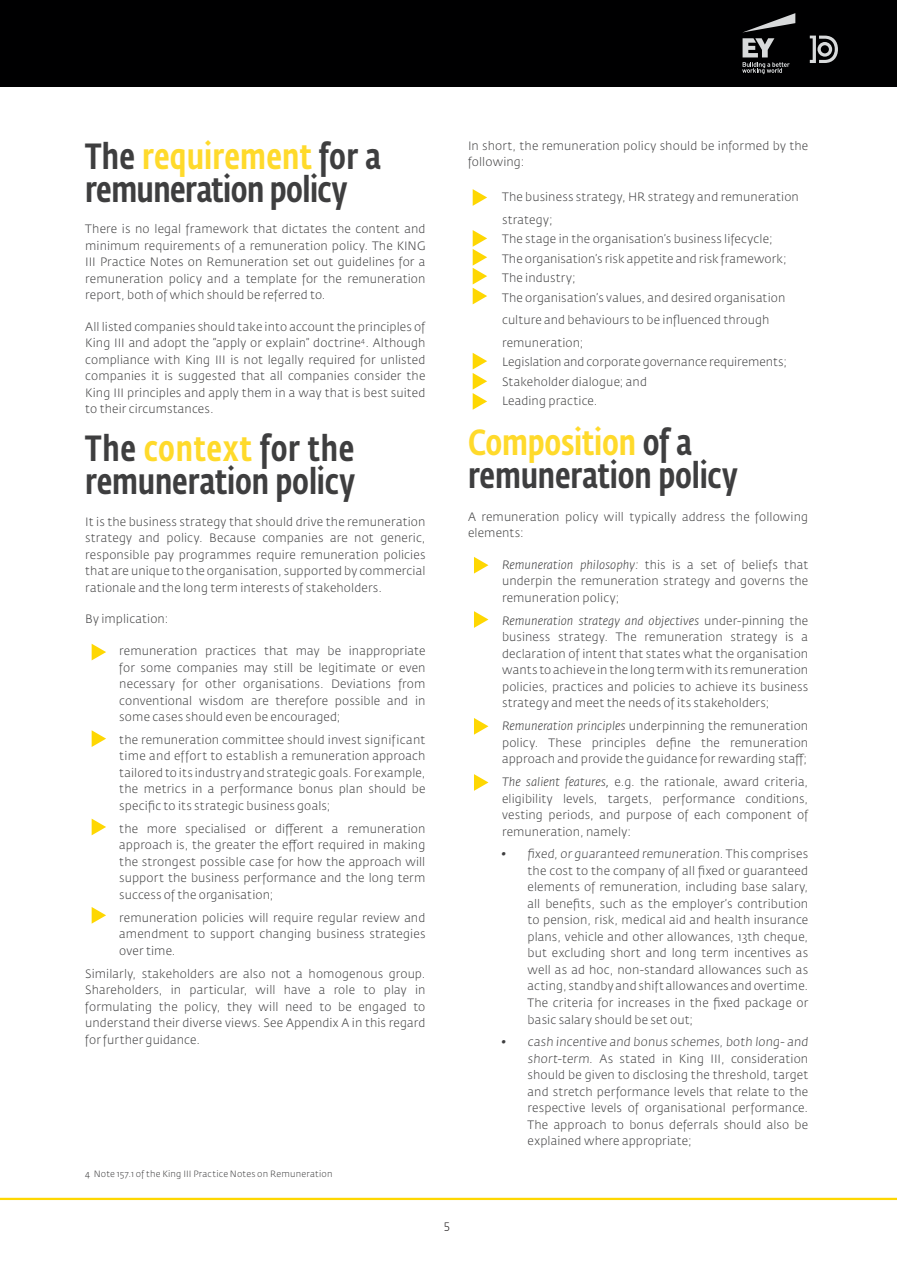
<style>
.page{position:relative;width:897px;height:1267px;background:#fff}
.page>*{position:absolute;margin:0;border:0;box-sizing:border-box;transform-origin:0 0}
.t1{font:500 36px/33px "Fedra Sans Cond Std";letter-spacing:-.005em;color:#3e3e3f}
.t2{font:300 12px/16.5px "Fedra Sans Std";letter-spacing:.01em;color:#3e3e3f;text-align:justify}
.t3{font:300 12px "Fedra Sans Std";color:#231f20}
.t4{font:300 9px "Fedra Sans Std";letter-spacing:.02em;color:#3e3e3f}
.s1{color:#ffda2b}
.s2{font-family:"Times New Roman";font-weight:400;font-size:16.5px;color:#231f20}
.s3{font-weight:400}
.s4{font-style:italic}
</style>
<div class="page">
<svg style="left:92px;top:644px;width:14px;height:16px"></svg>
<svg style="left:92px;top:730px;width:14px;height:17px"></svg>
<svg style="left:92px;top:819px;width:14px;height:16px"></svg>
<svg style="left:92px;top:907px;width:14px;height:16px"></svg>
<svg style="left:473px;top:189px;width:14px;height:17px"></svg>
<svg style="left:473px;top:353px;width:14px;height:57px"></svg>
<svg style="left:473px;top:230px;width:14px;height:74px"></svg>
<svg style="left:474px;top:557px;width:14px;height:16px"></svg>
<svg style="left:474px;top:611px;width:14px;height:17px"></svg>
<svg style="left:474px;top:718px;width:14px;height:16px"></svg>
<svg style="left:474px;top:774px;width:14px;height:16px"></svg>
<div style="left:0;top:0;width:897px;height:87px;background:#000001"></div>
<svg style="left:810px;top:36px;width:28px;height:27px"></svg>
<hr style="left:0;top:1197px;width:897px;height:2px;background:#fed702">
<svg style="left:742px;top:13px;width:53px;height:61px"></svg>
<h1 class="t1" style="left:85px;top:140px;width:297px">The <span class="s1">requirement</span> for a remuneration policy</h1>
<p class="t2" style="left:85px;top:221px;width:342px">There is no legal framework that dictates the content and minimum requirements of a remuneration policy. The KING III Practice Notes on Remuneration set out guidelines for a remuneration policy and a template for the remuneration report, both of which should be referred to.</p>
<p class="t2" style="left:85px;top:318px;width:342px">All listed companies should take into account the principles of King III and adopt the “apply or explain” doctrine<sup>4</sup>. Although compliance with King III is not legally required for unlisted companies it is suggested that all companies consider the King III principles and apply them in a way that is best suited to their circumstances.</p>
<h1 class="t1" style="left:85px;top:433px;width:271px">The <span class="s1">context</span> for the remuneration policy</h1>
<p class="t2" style="left:85px;top:513px;width:342px">It is the business strategy that should drive the remuneration strategy and policy. Because companies are not generic, responsible pay programmes require remuneration policies that are unique to the organisation, supported by commercial rationale and the long term interests of stakeholders.</p>
<p class="t2" style="left:85px;top:611px;width:85px">By implication:</p>
<p class="t2" style="left:119px;top:642px;width:308px;text-indent:-27px"><span class="s2">•</span> remuneration practices that may be inappropriate for some companies may still be legitimate or even necessary for other organisations. Deviations from conventional wisdom are therefore possible and in some cases should even be encouraged;</p>
<p class="t2" style="left:119px;top:731px;width:308px;text-indent:-27px"><span class="s2">•</span> the remuneration committee should invest significant time and effort to establish a remuneration approach tailored to its industry and strategic goals. For example, the metrics in a performance bonus plan should be specific to its strategic business goals;</p>
<p class="t2" style="left:119px;top:820px;width:308px;text-indent:-27px"><span class="s2">•</span> the more specialised or different a remuneration approach is, the greater the effort required in making the strongest possible case for how the approach will support the business performance and the long term success of the organisation;</p>
<p class="t2" style="left:119px;top:909px;width:308px;text-indent:-27px"><span class="s2">•</span> remuneration policies will require regular review and amendment to support changing business strategies over time.</p>
<p class="t2" style="left:85px;top:965px;width:342px">Similarly, stakeholders are also not a homogenous group.<br>Shareholders, in particular, will have a role to play in formulating the policy, they will need to be engaged to understand their diverse views. See Appendix A in this regard for further guidance.</p>
<p class="t4" style="left:85px;top:1168px;width:249px">4 Note 157.1 of the King III Practice Notes on Remuneration</p>
<p class="t3" style="left:444px;top:1217px;width:8px">5</p>
<p class="t2" style="left:468px;top:137px;width:342px">In short, the remuneration policy should be informed by the following:</p>
<p class="t2" style="left:502px;top:185px;width:298px;line-height:22.5px;text-indent:-27px">• The business strategy, HR strategy and remuneration strategy;</p>
<p class="t2" style="left:475px;top:230px;width:299px">• The stage in the organisation’s business lifecycle;</p>
<p class="t2" style="left:475px;top:250px;width:313px">• The organisation’s risk appetite and risk framework;</p>
<p class="t2" style="left:475px;top:269px;width:102px">• The industry;</p>
<p class="t2" style="left:502px;top:286px;width:285px;line-height:22.5px;text-align:left;text-indent:-27px">• The organisation’s values, and desired organisation culture and behaviours to be influenced through remuneration;</p>
<p class="t2" style="left:475px;top:353px;width:313px">• Legislation and corporate governance requirements;</p>
<p class="t2" style="left:475px;top:373px;width:173px">• Stakeholder dialogue; and</p>
<p class="t2" style="left:475px;top:392px;width:124px">• Leading practice.</p>
<h1 class="t1" style="left:468px;top:426px;width:271px"><span class="s1">Composition</span> of a remuneration policy</h1>
<p class="t2" style="left:468px;top:508px;width:342px">A remuneration policy will typically address the following elements:</p>
<p class="t2" style="left:502px;top:556px;width:308px;text-indent:-27px"><span class="s3">•</span> <span class="s4">Remuneration philosophy:</span> this is a set of beliefs that underpin the remuneration strategy and governs the remuneration policy;</p>
<p class="t2" style="left:502px;top:612px;width:308px;text-indent:-27px"><span class="s3">•</span> <span class="s4">Remuneration strategy and objectives</span> under-pinning the business strategy. The remuneration strategy is a declaration of intent that states what the organisation wants to achieve in the long term with its remuneration policies, practices and policies to achieve its business strategy and meet the needs of its stakeholders;</p>
<p class="t2" style="left:502px;top:717px;width:308px;text-indent:-27px"><span class="s4">• Remuneration principles</span> underpinning the remuneration policy. These principles define the remuneration approach and provide the guidance for rewarding staff;</p>
<p class="t2" style="left:502px;top:773px;width:308px;text-indent:-27px"><span class="s3">•</span> <span class="s4">The salient features,</span> e.g. the rationale, award criteria, eligibility levels, targets, performance conditions, vesting periods, and purpose of each component of remuneration, namely:</p>
<p class="t2" style="left:527px;top:845px;width:282px;text-indent:-27px">• fixed, or guaranteed remuneration. This comprises the cost to the company of all fixed or guaranteed elements of remuneration, including base salary, all benefits, such as the employer’s contribution to pension, risk, medical aid and health insurance plans, vehicle and other allowances, 13th cheque, but excluding short and long term incentives as well as ad hoc, non-standard allowances such as acting, standby and shift allowances and overtime.<br>The criteria for increases in the fixed package or basic salary should be set out;</p>
<p class="t2" style="left:527px;top:1033px;width:283px;text-indent:-27px">• cash incentive and bonus schemes, both long- and short-term. As stated in King III, consideration should be given to disclosing the threshold, target and stretch performance levels that relate to the respective levels of organisational performance.<br>The approach to bonus deferrals should also be explained where appropriate;</p>
</div>
